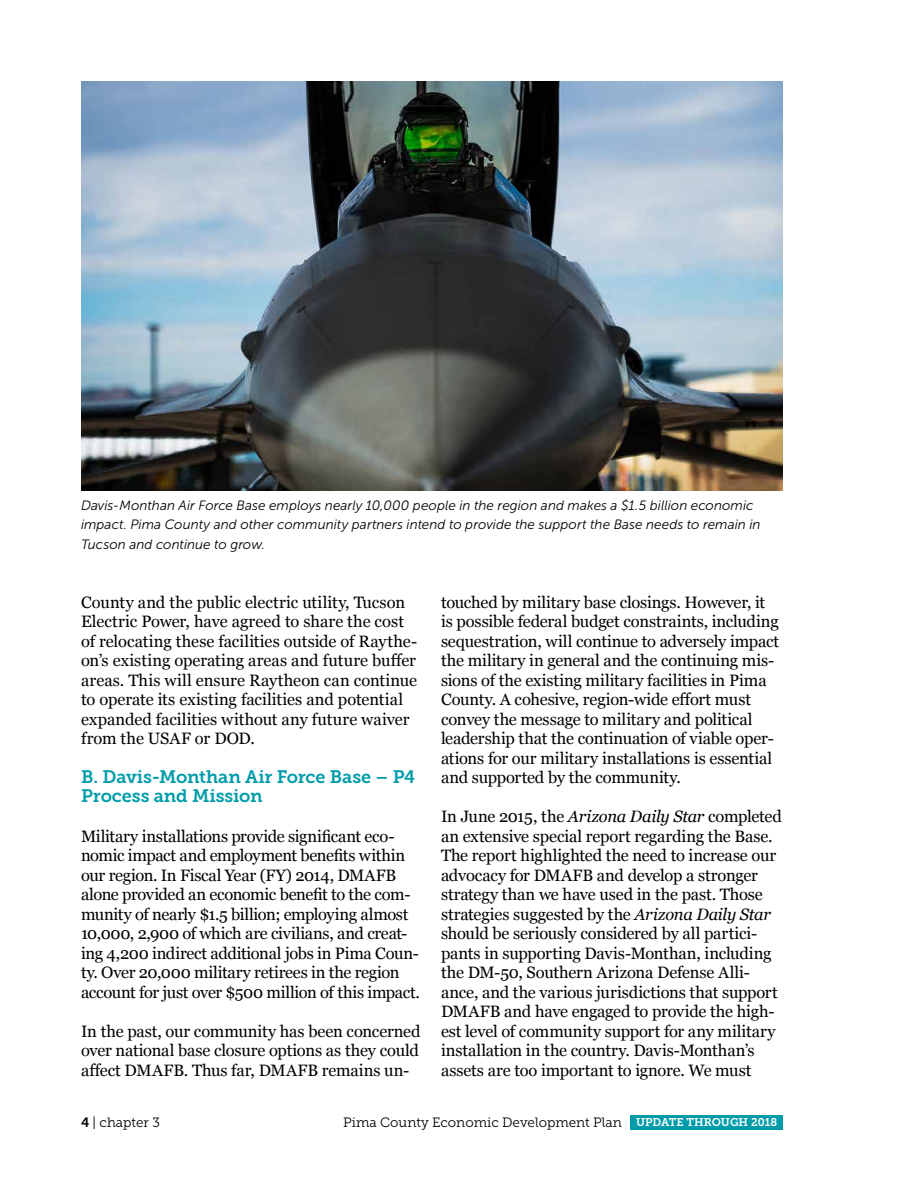
<style>
.page{position:relative;width:918px;height:1188px;background:#fff}
.page>*{position:absolute;margin:0;border:0;box-sizing:border-box;transform-origin:0 0}
.t1{font:18px/19.5px "Museo Slab 700";letter-spacing:-.005em;color:#009caa}
.t2{font:16.5px/19.5px "Georgia";letter-spacing:-.01em;color:#000}
.t3{font:italic 13.5px/19.5px "Museo Sans 300";letter-spacing:.005em;color:#000}
.t4{font:13.5px "Museo Slab 300";color:#000}
.s1{font-style:italic}
.s2{font-family:"Museo Slab 700"}
.s3{font-family:"Museo Slab 700";font-size:11.25px;color:#fff}
</style>
<div class="page">
<div style="left:630px;top:1115px;width:153px;height:15px;background:#009caa"></div>
<img style="left:81px;top:81px;width:702px;height:409px">
<p class="t3" style="left:81px;top:496px;width:681px">Davis-Monthan Air Force Base employs nearly 10,000 people in the region and makes a $1.5 billion economic impact. Pima County and other community partners intend to provide the support the Base needs to remain in<br>Tucson and continue to grow.</p>
<p class="t2" style="left:81px;top:591px;width:338px">County and the public electric utility, Tucson Electric Power, have agreed to share the cost of relocating these facilities outside of Raythe&shy;on’s existing operating areas and future buffer areas. This will ensure Raytheon can continue to operate its existing facilities and potential expanded facilities without any future waiver from the USAF or DOD.</p>
<p class="t1" style="left:81px;top:767px;width:336px">B. Davis-Monthan Air Force Base – P4<br>Process and Mission</p>
<p class="t2" style="left:81px;top:825px;width:340px">Military installations provide significant eco&shy;nomic impact and employment benefits within our region. In Fiscal Year (FY) 2014, DMAFB alone provided an economic benefit to the com&shy;munity of nearly $1.5 billion; employing almost 10,000, 2,900 of which are civilians, and creat&shy;ing 4,200 indirect additional jobs in Pima Coun&shy;ty. Over 20,000 military retirees in the region account for just over $500 million of this impact.</p>
<p class="t2" style="left:81px;top:1020px;width:341px;text-align:justify">In the past, our community has been concerned over national base closure options as they could affect DMAFB. Thus far, DMAFB remains un-</p>
<p class="t2" style="left:441px;top:591px;width:340px">touched by military base closings. However, it is possible federal budget constraints, including sequestration, will continue to adversely impact the military in general and the continuing mis&shy;sions of the existing military facilities in Pima County. A cohesive, region-wide effort must convey the message to military and political leadership that the continuation of viable oper&shy;ations for our military installations is essential and supported by the community.</p>
<p class="t2" style="left:441px;top:806px;width:342px">In June 2015, the <span class="s1">Arizona Daily Star</span> completed an extensive special report regarding the Base.<br>The report highlighted the need to increase our advocacy for DMAFB and develop a stronger strategy than we have used in the past. Those strategies suggested by the <span class="s1">Arizona Daily Star </span>should be seriously considered by all partici&shy;pants in supporting Davis-Monthan, including the DM-50, Southern Arizona Defense Alli&shy;ance, and the various jurisdictions that support DMAFB and have engaged to provide the high&shy;est level of community support for any military installation in the country. Davis-Monthan’s assets are too important to ignore. We must</p>
<p class="t4" style="left:81px;top:1115px;width:80px"><span class="s2">4</span> | chapter 3</p>
<p class="t4" style="left:343px;top:1115px;width:436px">Pima County Economic Development Plan <span class="s3">UPDATE THROUGH 2018</span></p>
</div>
